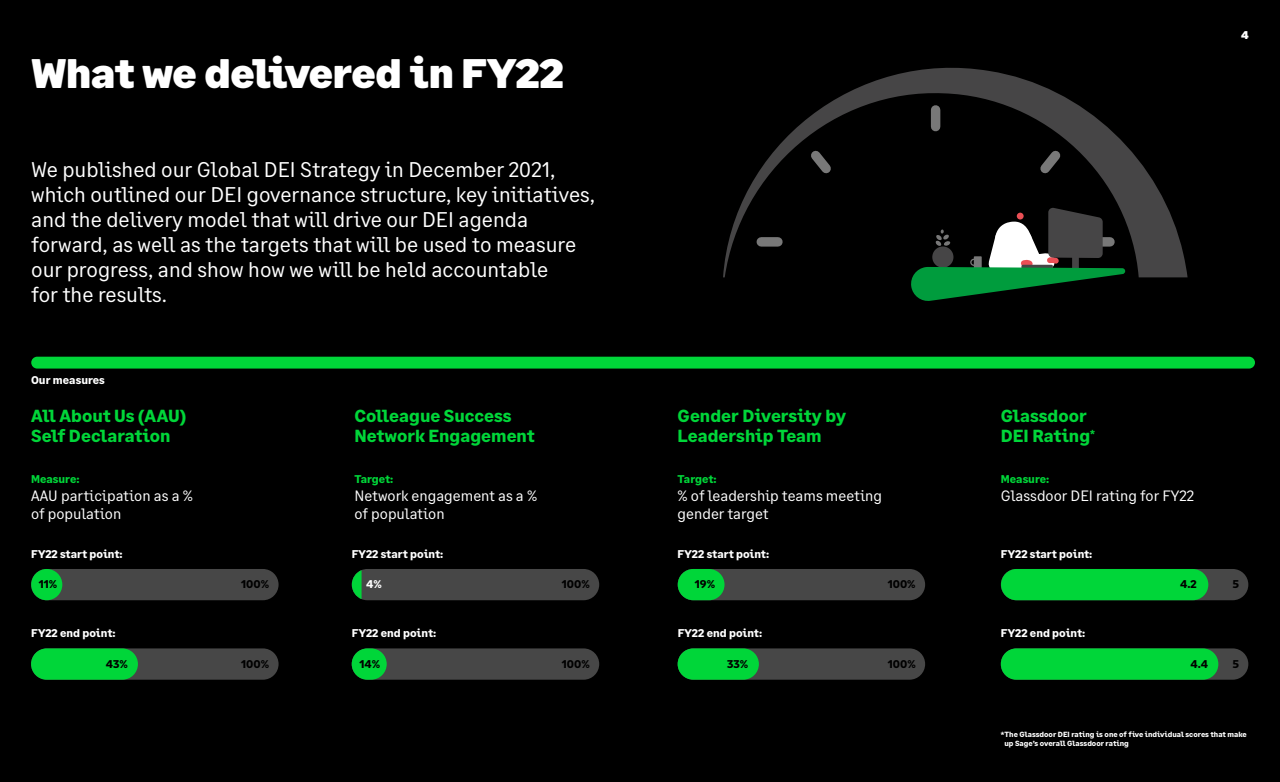
<style>
.page{position:relative;width:1280px;height:782px;background:#fff}
.page>*{position:absolute;margin:0;border:0;box-sizing:border-box;transform-origin:0 0}
.t1{font:900 41.25px "Sage Headline";letter-spacing:-.01em;color:#fff}
.t2{font:21.25px/25px "Sage Text";color:#fff}
.t3{font:700 17.5px/20px "Sage Text";color:#00d639}
.t4{font:15px/18.1px "Sage Text";color:#fff}
.t5{font:700 11.25px "Sage Text";color:#fff}
.t6{font:700 11.25px "Sage Text";color:#000}
.t7{font:700 11.25px "Sage Text";color:#00d639}
.t8{font:900 11.25px "Sage Headline";color:#fff}
.t9{font:700 7.5px/8.8px "Sage Text";color:#fff}
</style>
<div class="page">
<div style="left:0;top:0;width:1280px;height:781px;background:#000"></div>
<svg style="left:723px;top:68px;width:465px;height:209px"></svg>
<svg style="left:910px;top:207px;width:215px;height:94px"></svg>
<div style="left:31px;top:568px;width:248px;height:32px;background:#474747;border-radius:16px"></div>
<div style="left:31px;top:568px;width:31px;height:32px;background:#00d639;border-radius:16px"></div>
<div style="left:31px;top:648px;width:248px;height:31px;background:#474747;border-radius:16px"></div>
<div style="left:31px;top:648px;width:107px;height:31px;background:#00d639;border-radius:16px"></div>
<div style="left:352px;top:568px;width:247px;height:32px;background:#474747;border-radius:16px"></div>
<div style="left:352px;top:648px;width:247px;height:31px;background:#474747;border-radius:16px"></div>
<div style="left:352px;top:648px;width:35px;height:31px;background:#00d639;border-radius:16px"></div>
<svg style="left:352px;top:570px;width:10px;height:29px"></svg>
<div style="left:678px;top:568px;width:247px;height:32px;background:#474747;border-radius:16px"></div>
<div style="left:678px;top:568px;width:47px;height:32px;background:#00d639;border-radius:16px"></div>
<div style="left:678px;top:648px;width:247px;height:31px;background:#474747;border-radius:16px"></div>
<div style="left:678px;top:648px;width:81px;height:31px;background:#00d639;border-radius:16px"></div>
<div style="left:1001px;top:568px;width:247px;height:32px;background:#474747;border-radius:16px"></div>
<div style="left:1001px;top:648px;width:247px;height:31px;background:#474747;border-radius:16px"></div>
<div style="left:1001px;top:648px;width:217px;height:31px;background:#00d639;border-radius:15px"></div>
<div style="left:1001px;top:568px;width:207px;height:32px;background:#00d639;border-radius:16px"></div>
<div style="left:31px;top:356px;width:1224px;height:12px;background:#00d639;border-radius:6px"></div>
<h1 class="t1" style="left:31px;top:47px;width:534px">What we delivered in FY22</h1>
<p class="t2" style="left:31px;top:157px;width:565px">We published our Global DEI Strategy in December 2021, which outlined our DEI governance structure, key initiatives, and the delivery model that will drive our DEI agenda forward, as well as the targets that will be used to measure our progress, and show how we will be held accountable<br>for the results.</p>
<p class="t5" style="left:31px;top:373px;width:75px">Our measures</p>
<p class="t3" style="left:31px;top:406px;width:157px">All About Us (AAU)<br>Self Declaration</p>
<p class="t7" style="left:31px;top:472px;width:50px">Measure:</p>
<p class="t4" style="left:31px;top:487px;width:163px">AAU participation as a % of population</p>
<p class="t3" style="left:678px;top:406px;width:170px">Gender Diversity by<br>Leadership Team</p>
<p class="t3" style="left:354px;top:406px;width:182px">Colleague Success<br>Network Engagement</p>
<p class="t3" style="left:1001px;top:406px;width:96px">Glassdoor<br>DEI Rating<sup>*</sup></p>
<p class="t7" style="left:354px;top:472px;width:40px">Target:</p>
<p class="t4" style="left:354px;top:487px;width:184px">Network engagement as a % of population</p>
<p class="t7" style="left:678px;top:472px;width:40px">Target:</p>
<p class="t4" style="left:678px;top:487px;width:206px">% of leadership teams meeting gender target</p>
<p class="t7" style="left:1001px;top:472px;width:50px">Measure:</p>
<p class="t4" style="left:1001px;top:487px;width:195px">Glassdoor DEI rating for FY22</p>
<p class="t5" style="left:31px;top:546px;width:93px">FY22 start point:</p>
<p class="t5" style="left:352px;top:546px;width:93px">FY22 start point:</p>
<p class="t5" style="left:678px;top:546px;width:93px">FY22 start point:</p>
<p class="t5" style="left:1001px;top:546px;width:93px">FY22 start point:</p>
<p class="t8" style="left:1241px;top:28px;width:9px">4</p>
<p class="t6" style="left:39px;top:576px;width:20px">11%</p>
<p class="t6" style="left:241px;top:576px;width:29px">100%</p>
<p class="t5" style="left:366px;top:576px;width:17px">4%</p>
<p class="t6" style="left:562px;top:576px;width:29px">100%</p>
<p class="t6" style="left:695px;top:576px;width:22px">19%</p>
<p class="t6" style="left:888px;top:576px;width:29px">100%</p>
<p class="t6" style="left:1180px;top:576px;width:18px">4.2</p>
<p class="t6" style="left:1233px;top:576px;width:8px">5</p>
<p class="t5" style="left:31px;top:626px;width:86px">FY22 end point:</p>
<p class="t5" style="left:352px;top:626px;width:86px">FY22 end point:</p>
<p class="t5" style="left:678px;top:626px;width:86px">FY22 end point:</p>
<p class="t5" style="left:1001px;top:626px;width:86px">FY22 end point:</p>
<p class="t6" style="left:106px;top:657px;width:24px">43%</p>
<p class="t6" style="left:241px;top:657px;width:29px">100%</p>
<p class="t6" style="left:360px;top:657px;width:22px">14%</p>
<p class="t6" style="left:562px;top:657px;width:29px">100%</p>
<p class="t6" style="left:727px;top:657px;width:23px">33%</p>
<p class="t6" style="left:888px;top:657px;width:29px">100%</p>
<p class="t6" style="left:1191px;top:656px;width:19px">4.4</p>
<p class="t6" style="left:1233px;top:657px;width:8px">5</p>
<p class="t9" style="left:1005px;top:730px;width:244px;text-indent:-4px">*The Glassdoor DEI rating is one of five individual scores that make up Sage’s overall Glassdoor rating</p>
</div>
